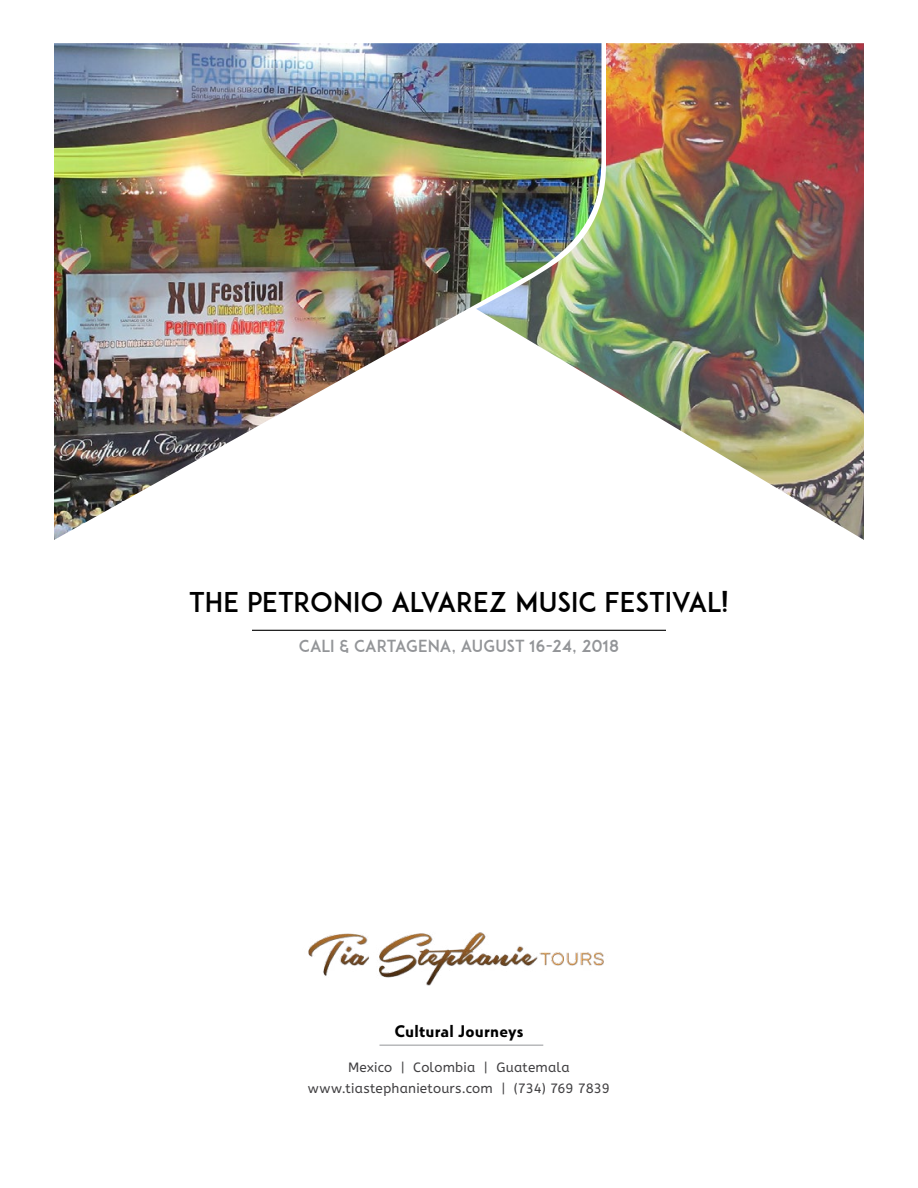
<style>
.page{position:relative;width:918px;height:1188px;background:#fff}
.page>*{position:absolute;margin:0;border:0;box-sizing:border-box;transform-origin:0 0}
.t1{font:27px "ADAM.CGPRO";letter-spacing:-.01em;color:#000}
.t2{font:700 17.25px "Globe Grotesk Display";letter-spacing:.01em;color:#000}
.t3{font:16.5px "ADAM.CGPRO";color:#939598}
.t4{font:13.5px/21px "A Bee Zee";letter-spacing:.015em;color:#414042;text-align:center}
</style>
<div class="page">
<img style="left:308px;top:932px;width:296px;height:54px">
<img style="left:602px;top:43px;width:262px;height:497px">
<img style="left:54px;top:43px;width:548px;height:497px">
<hr style="left:252px;top:630px;width:414px;height:1px;background:#000">
<hr style="left:380px;top:1045px;width:163px;height:1px;background:#939598">
<h1 class="t1" style="left:189px;top:586px;width:541px">THE PETRONIO ALVAREZ MUSIC FESTIVAL!</h1>
<p class="t3" style="left:299px;top:636px;width:322px">CALI &amp; CARTAGENA, AUGUST 16-24, 2018</p>
<p class="t2" style="left:394px;top:1021px;width:131px">Cultural Journeys</p>
<p class="t4" style="left:308px;top:1057px;width:303px">Mexico | Colombia | Guatemala www.tiastephanietours.com | (734) 769 7839</p>
</div>
